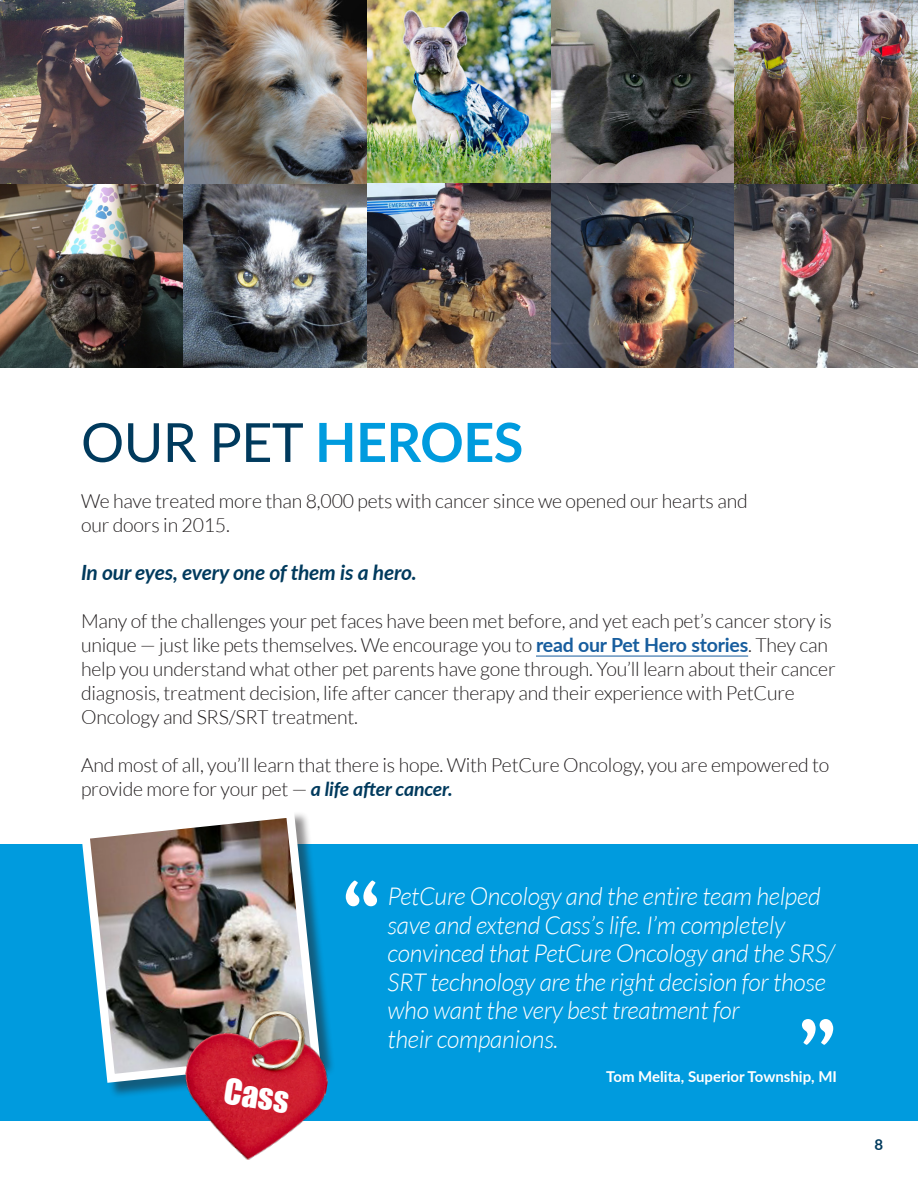
<style>
.page{position:relative;width:918px;height:1188px;background:#fff}
.page>*{position:absolute;margin:0;border:0;box-sizing:border-box;transform-origin:0 0}
.t1{font:condensed 81px "Bernard";color:#fff}
.t2{font:54px "Lato";letter-spacing:-.01em;color:#003a5d}
.t3{font:32.55px "Impact";color:#fff}
.t4{font:italic 300 24.75px/28.5px "Lato";letter-spacing:-.01em;color:#fff}
.t5{font:italic 700 21px "Lato";letter-spacing:-.01em;color:#003a5d}
.t6{font:300 19.5px/24px "Lato";letter-spacing:-.01em;color:#231f20}
.t7{font:700 15px "Lato";color:#fff}
.t8{font:700 15px "Lato";color:#003a5d}
.s1{font-weight:700;color:#009bde}
.s2{font-weight:700;color:#175d9e}
.s3{font-weight:700;font-style:italic;color:#003a5d}
</style>
<div class="page">
<img style="left:0;top:0;width:918px;height:367px">
<hr style="left:536px;top:656px;width:212px;height:1px;background:#175d9e">
<div style="left:0;top:844px;width:918px;height:276px;background:#009bde"></div>
<div style="left:83px;top:811px;width:253px;height:287px;background:#231f20;opacity:.5"></div>
<img style="left:82px;top:811px;width:243px;height:276px">
<img style="left:176px;top:998px;width:162px;height:162px">
<p class="t2" style="left:81px;top:404px;width:444px">OUR PET <span class="s1">HEROES</span></p>
<p class="t6" style="left:81px;top:489px;width:668px">We have treated more than 8,000 pets with cancer since we opened our hearts and our doors in 2015.</p>
<p class="t5" style="left:81px;top:557px;width:337px">In our eyes, every one of them is a hero.</p>
<p class="t6" style="left:81px;top:609px;width:756px">Many of the challenges your pet faces have been met before, and yet each pet’s cancer story is unique — just like pets themselves. We encourage you to <span class="s2">read our Pet Hero stories</span>. They can help you understand what other pet parents have gone through. You’ll learn about their cancer diagnosis, treatment decision, life after cancer therapy and their experience with PetCure Oncology and SRS/SRT treatment.</p>
<p class="t6" style="left:81px;top:753px;width:750px">And most of all, you’ll learn that there is hope. With PetCure Oncology, you are empowered to provide more for your pet — <span class="s3">a life after cancer.</span></p>
<p class="t1" style="left:342px;top:867px;width:40px">“</p>
<p class="t4" style="left:388px;top:883px;width:448px">PetCure Oncology and the entire team helped save and extend Cass’s life. I’m completely convinced that PetCure Oncology and the SRS/ SRT technology are the right decision for those who want the very best treatment for<br>their companions.</p>
<p class="t1" style="left:798px;top:1006px;width:40px">”</p>
<p class="t3" style="left:228px;top:1065px;width:67px;rotate:9deg">Cass</p>
<p class="t7" style="left:606px;top:1066px;width:232px">Tom Melita, Superior Township, MI</p>
<p class="t8" style="left:874px;top:1134px;width:10px">8</p>
</div>
